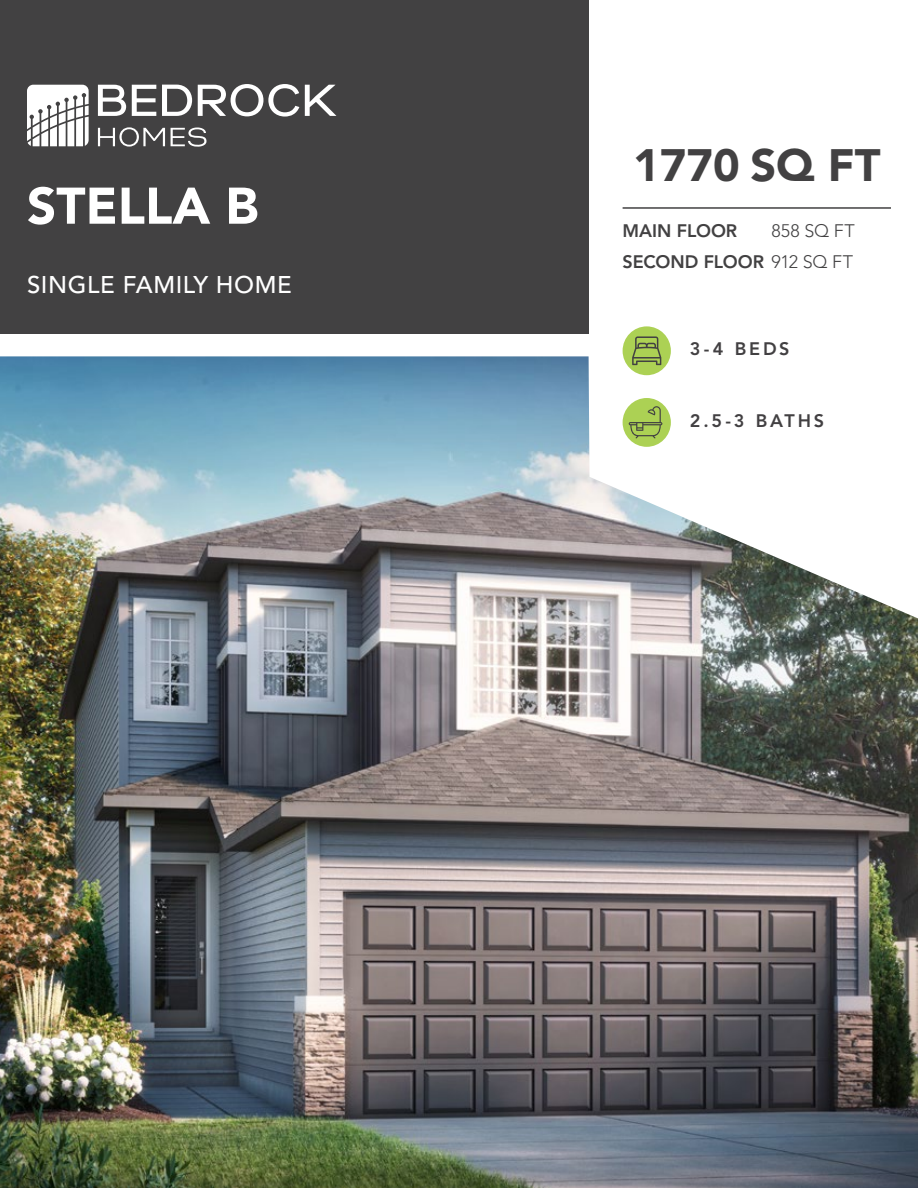
<style>
.page{position:relative;width:918px;height:1188px;background:#fff}
.page>*{position:absolute;margin:0;border:0;box-sizing:border-box;transform-origin:0 0}
.t1{font:900 51px "Avenir LT Std";color:#fff}
.t2{font:900 45px "Avenir LT Std";color:#424142}
.t3{font:500 24px "Avenir LT Std";letter-spacing:.025em;color:#fff}
.t4{font:800 18px/31.7px "Avenir LT Std";color:#424142}
.t5{font:800 18px "Avenir LT Std";letter-spacing:.155em;color:#424042}
.t6{font:300 18px "Avenir LT Std";letter-spacing:.005em;color:#424142}
.s1{font-weight:300}
</style>
<div class="page">
<div style="left:0;top:0;width:589px;height:334px;background:#424142"></div>
<svg style="left:27px;top:85px;width:62px;height:61px;background:#d6d5d6"></svg>
<svg style="left:98px;top:85px;width:28px;height:31px"></svg>
<svg style="left:132px;top:85px;width:24px;height:31px"></svg>
<svg style="left:162px;top:85px;width:30px;height:31px"></svg>
<svg style="left:198px;top:84px;width:101px;height:33px"></svg>
<svg style="left:305px;top:85px;width:31px;height:31px"></svg>
<svg style="left:98px;top:127px;width:67px;height:20px"></svg>
<svg style="left:171px;top:127px;width:36px;height:20px"></svg>
<div style="left:623px;top:326px;width:48px;height:49px;background:#acd154;border-radius:50%"></div>
<svg style="left:632px;top:336px;width:29px;height:20px"></svg>
<hr style="left:623px;top:207px;width:268px;height:2px;background:#424142">
<img style="left:0;top:356px;width:918px;height:832px">
<h1 class="t1" style="left:27px;top:175px;width:233px">STELLA B</h1>
<h3 class="t3" style="left:27px;top:271px;width:266px">SINGLE FAMILY HOME</h3>
<h2 class="t2" style="left:633px;top:138px;width:249px">1770 SQ FT</h2>
<p class="t4" style="left:623px;top:215px;width:232px">MAIN FLOOR<br>SECOND FLOOR <span class="s1">912 SQ FT</span></p>
<p class="t6" style="left:772px;top:220px;width:85px">858 SQ FT</p>
<p class="t5" style="left:690px;top:339px;width:101px">3-4 BEDS</p>
<p class="t5" style="left:690px;top:410px;width:136px">2.5-3 BATHS</p>
</div>
